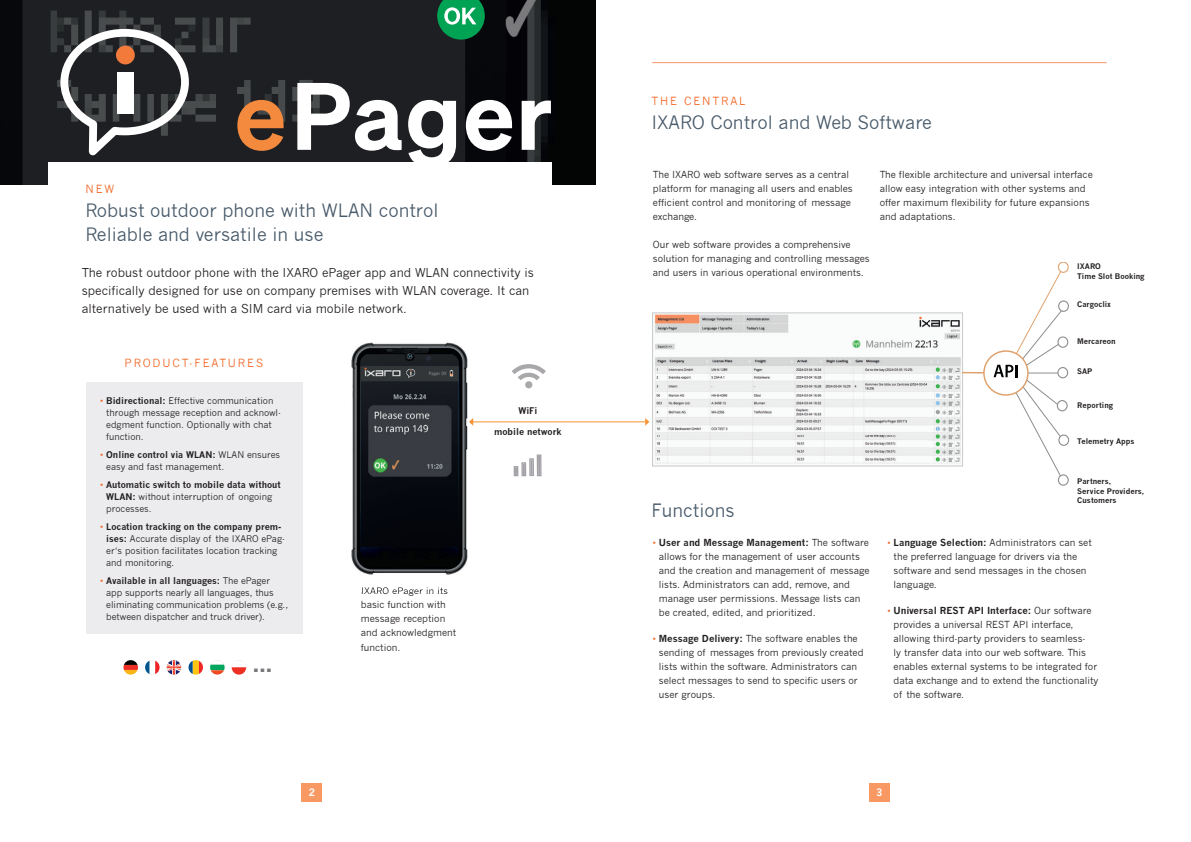
<style>
.page{position:relative;width:1191px;height:842px;background:#fff}
.page>*{position:absolute;margin:0;border:0;box-sizing:border-box;transform-origin:0 0}
.t1{font:600 93.1px "Test Sohne";letter-spacing:.02em;color:#fff}
.t2{font:700 24.1px "News Gothic";color:#76787b}
.t3{font:18px/24px "News Gothic";color:#485a6a}
.t4{font:12px/18px "News Gothic";color:#231f20}
.t5{font:11px "News Gothic";letter-spacing:.17em;color:#f36421}
.t6{font:700 10px "News Gothic";color:#fff}
.t7{font:9.5px/14px "News Gothic";color:#231f20}
.t8{font:9px/12px "News Gothic";color:#231f20}
.t9{font:700 9px/12px "News Gothic";color:#231f20}
.t10{font:700 7.5px/9.7px "News Gothic";color:#231f20}
.s1{color:#f38a3e}
.s2{color:#f26c2f}
.s3{font-weight:700}
.s4{font-weight:400;color:#f26c2f}
.s5{font-weight:400}
.s6{font-size:9px;color:#f26c2f}
</style>
<div class="page">
<img style="left:0;top:0;width:595px;height:184px">
<svg style="left:56px;top:25px;width:137px;height:137px"></svg>
<div style="left:118px;top:72px;width:16px;height:41px;background:#fff"></div>
<div style="left:116px;top:46px;width:19px;height:18px;background:#f27a3b;border-radius:50%"></div>
<svg style="left:437px;top:0;width:48px;height:40px;background:#25955f"></svg>
<div style="left:48px;top:162px;width:503px;height:61px;background:#fff"></div>
<svg style="left:123px;top:660px;width:15px;height:15px"></svg>
<svg style="left:145px;top:660px;width:15px;height:15px"></svg>
<svg style="left:167px;top:660px;width:14px;height:15px"></svg>
<svg style="left:188px;top:660px;width:15px;height:15px"></svg>
<svg style="left:210px;top:660px;width:15px;height:15px"></svg>
<svg style="left:232px;top:660px;width:14px;height:15px"></svg>
<img style="left:655px;top:315px;width:306px;height:149px">
<div style="left:652px;top:313px;width:311px;height:153px;border:1px solid #c9cacc"></div>
<div style="left:1058px;top:300px;width:11px;height:12px;border:1px solid #8b8d8e;border-radius:50%"></div>
<div style="left:1058px;top:434px;width:11px;height:12px;border:1px solid #8b8d8e;border-radius:50%"></div>
<div style="left:1057px;top:474px;width:11px;height:12px;border:1px solid #8b8d8e;border-radius:50%"></div>
<svg style="left:962px;top:262px;width:106px;height:220px"></svg>
<div style="left:86px;top:383px;width:216px;height:251px;background:#ececee"></div>
<img style="left:351px;top:342px;width:133px;height:233px">
<img style="left:362px;top:587px;width:86px;height:5px">
<hr style="left:473px;top:421px;width:172px;height:1px;background:#f79332">
<svg style="left:645px;top:418px;width:4px;height:8px"></svg>
<svg style="left:469px;top:418px;width:4px;height:8px"></svg>
<svg style="left:513px;top:454px;width:28px;height:22px"></svg>
<svg style="left:512px;top:364px;width:34px;height:24px"></svg>
<div style="left:868px;top:784px;width:21px;height:18px;background:#f89863"></div>
<div style="left:301px;top:784px;width:21px;height:18px;background:#f89863"></div>
<hr style="left:652px;top:62px;width:454px;height:1px;background:#f89863">
<h1 class="t1" style="left:235px;top:58px;width:319px"><span class="s1">e</span>Pager</h1>
<p class="t5" style="left:86px;top:182px;width:30px">NEW</p>
<h3 class="t3" style="left:86px;top:198px;width:354px">Robust outdoor phone with WLAN control<br>Reliable and versatile in use</h3>
<p class="t4" style="left:82px;top:264px;width:453px">The robust outdoor phone with the IXARO ePager app and WLAN connectivity is specifically designed for use on company premises with WLAN coverage. It can alternatively be used with a SIM card via mobile network.</p>
<p class="t5" style="left:124px;top:357px;width:140px">PRODUCT-FEATURES</p>
<p class="t8" style="left:106px;top:394px;width:176px;text-indent:-6px"><span class="s2">•</span> <span class="s3">Bidirectional:</span> Effective communication through message reception and acknowl&shy;edgment function. Optionally with chat function.</p>
<p class="t8" style="left:106px;top:448px;width:175px;text-indent:-6px"><span class="s2">•</span> <span class="s3">Online control via WLAN:</span> WLAN ensures easy and fast management.</p>
<p class="t9" style="left:106px;top:478px;width:176px;text-indent:-6px"><span class="s4">•</span> Automatic switch to mobile data without<br>WLAN: <span class="s5">without interruption of ongoing processes.</span></p>
<p class="t8" style="left:106px;top:520px;width:180px;text-indent:-6px"><span class="s2">•</span> <span class="s3">Location tracking on the company prem&shy;ises:</span> Accurate display of the IXARO ePag&shy;er‘s position facilitates location tracking and monitoring.</p>
<p class="t8" style="left:106px;top:574px;width:183px;text-indent:-6px"><span class="s2">•</span> <span class="s3">Available in all languages:</span> The ePager app supports nearly all languages, thus eliminating communication problems (e.g., between dispatcher and truck driver).</p>
<h2 class="t2" style="left:251px;top:649px;width:24px">…</h2>
<p class="t9" style="left:518px;top:405px;width:21px">WiFi</p>
<p class="t9" style="left:494px;top:426px;width:69px">mobile network</p>
<p class="t7" style="left:361px;top:584px;width:97px">IXARO ePager in its basic function with message reception and acknowledgment function.</p>
<p class="t5" style="left:651px;top:94px;width:96px">THE CENTRAL</p>
<h3 class="t3" style="left:651px;top:110px;width:282px">IXARO Control and Web Software</h3>
<p class="t7" style="left:653px;top:167px;width:201px">The IXARO web software serves as a central platform for managing all users and enables efficient control and monitoring of message exchange.</p>
<p class="t7" style="left:653px;top:237px;width:218px">Our web software provides a comprehensive solution for managing and controlling messages and users in various operational environments.</p>
<h3 class="t3" style="left:651px;top:498px;width:85px">Functions</h3>
<p class="t7" style="left:659px;top:536px;width:212px;text-indent:-6px"><span class="s6">•</span> <span class="s3">User and Message Management:</span> The software allows for the management of user accounts and the creation and management of message lists. Administrators can add, remove, and manage user permissions. Message lists can be created, edited, and prioritized.</p>
<p class="t7" style="left:659px;top:632px;width:206px;text-indent:-6px"><span class="s6">•</span> <span class="s3">Message Delivery:</span> The software enables the sending of messages from previously created lists within the software. Administrators can select messages to send to specific users or user groups.</p>
<p class="t7" style="left:879px;top:167px;width:215px">The flexible architecture and universal interface allow easy integration with other systems and offer maximum flexibility for future expansions and adaptations.</p>
<p class="t10" style="left:1077px;top:261px;width:69px">IXARO<br>Time Slot Booking</p>
<p class="t10" style="left:1077px;top:299px;width:35px">Cargoclix</p>
<p class="t10" style="left:1077px;top:337px;width:40px">Mercareon</p>
<p class="t10" style="left:1077px;top:367px;width:17px">SAP</p>
<p class="t10" style="left:1077px;top:400px;width:37px">Reporting</p>
<p class="t10" style="left:1077px;top:436px;width:59px">Telemetry Apps</p>
<p class="t10" style="left:1077px;top:476px;width:68px">Partners,<br>Service Providers,<br>Customers</p>
<p class="t7" style="left:893px;top:536px;width:200px;text-indent:-6px"><span class="s6">•</span> <span class="s3">Language Selection:</span> Administrators can set the preferred language for drivers via the software and send messages in the chosen language.</p>
<p class="t7" style="left:893px;top:604px;width:206px;text-indent:-6px"><span class="s6">•</span> <span class="s3">Universal REST API Interface:</span> Our software provides a universal REST API interface, allowing third-party providers to seamless-<br>ly transfer data into our web software. This enables external systems to be integrated for data exchange and to extend the functionality of the software.</p>
<p class="t6" style="left:309px;top:786px;width:8px">2</p>
<p class="t6" style="left:876px;top:786px;width:8px">3</p>
</div>
